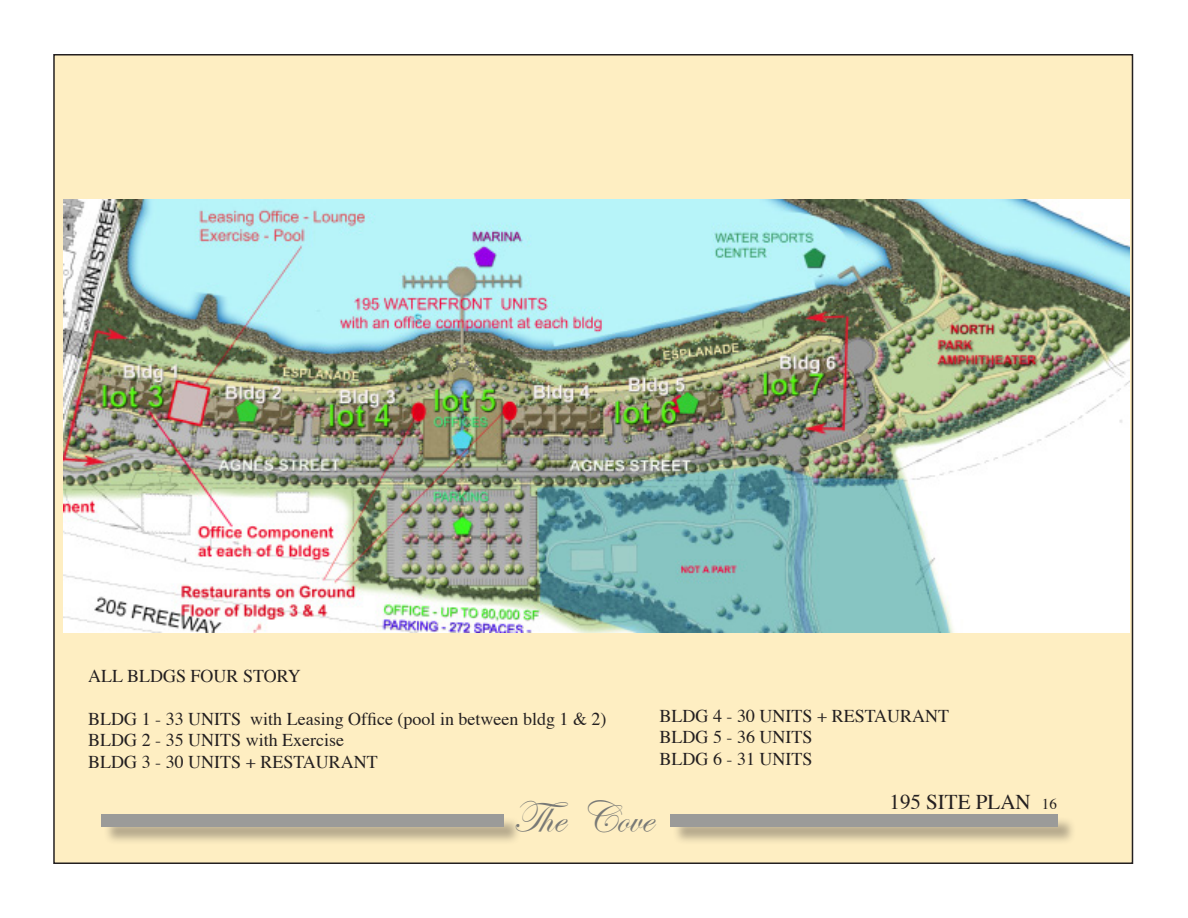
<style>
.page{position:relative;width:1188px;height:918px;background:#fff}
.page>*{position:absolute;margin:0;border:0;box-sizing:border-box;transform-origin:0 0}
.t1{font:45px "Edwardian Script ITC";color:#787976}
.t2{font:21px "Times";color:#231f20}
.t3{font:18px "Times";color:#231f20}
.s1{font-size:15px}
</style>
<div class="page">
<div style="left:54px;top:55px;width:1078px;height:808px;background:#feeec2"></div>
<div style="left:673px;top:816px;width:403px;height:30px;background:#231f20;opacity:.34"></div>
<div style="left:670px;top:814px;width:388px;height:13px;background:#9b9b99"></div>
<div style="left:103px;top:816px;width:419px;height:30px;background:#231f20;opacity:.34"></div>
<div style="left:101px;top:814px;width:402px;height:13px;background:#9b9b99"></div>
<img style="left:63px;top:200px;width:1067px;height:433px">
<p class="t3" style="left:88px;top:659px;width:214px">ALL BLDGS FOUR STORY</p>
<p class="t3" style="left:88px;top:702px;width:520px">BLDG 1 - 33 UNITS with Leasing Office (pool in between bldg 1 &amp; 2)</p>
<p class="t3" style="left:88px;top:724px;width:257px">BLDG 2 - 35 UNITS with Exercise</p>
<p class="t3" style="left:88px;top:745px;width:291px">BLDG 3 - 30 UNITS + RESTAURANT</p>
<p class="t3" style="left:660px;top:699px;width:291px">BLDG 4 - 30 UNITS + RESTAURANT</p>
<p class="t3" style="left:660px;top:721px;width:154px">BLDG 5 - 36 UNITS</p>
<p class="t3" style="left:660px;top:742px;width:154px">BLDG 6 - 31 UNITS</p>
<p class="t1" style="left:513px;top:792px;width:141px">The Cove</p>
<p class="t2" style="left:890px;top:782px;width:169px">195 SITE PLAN <span class="s1">16</span></p>
</div>
